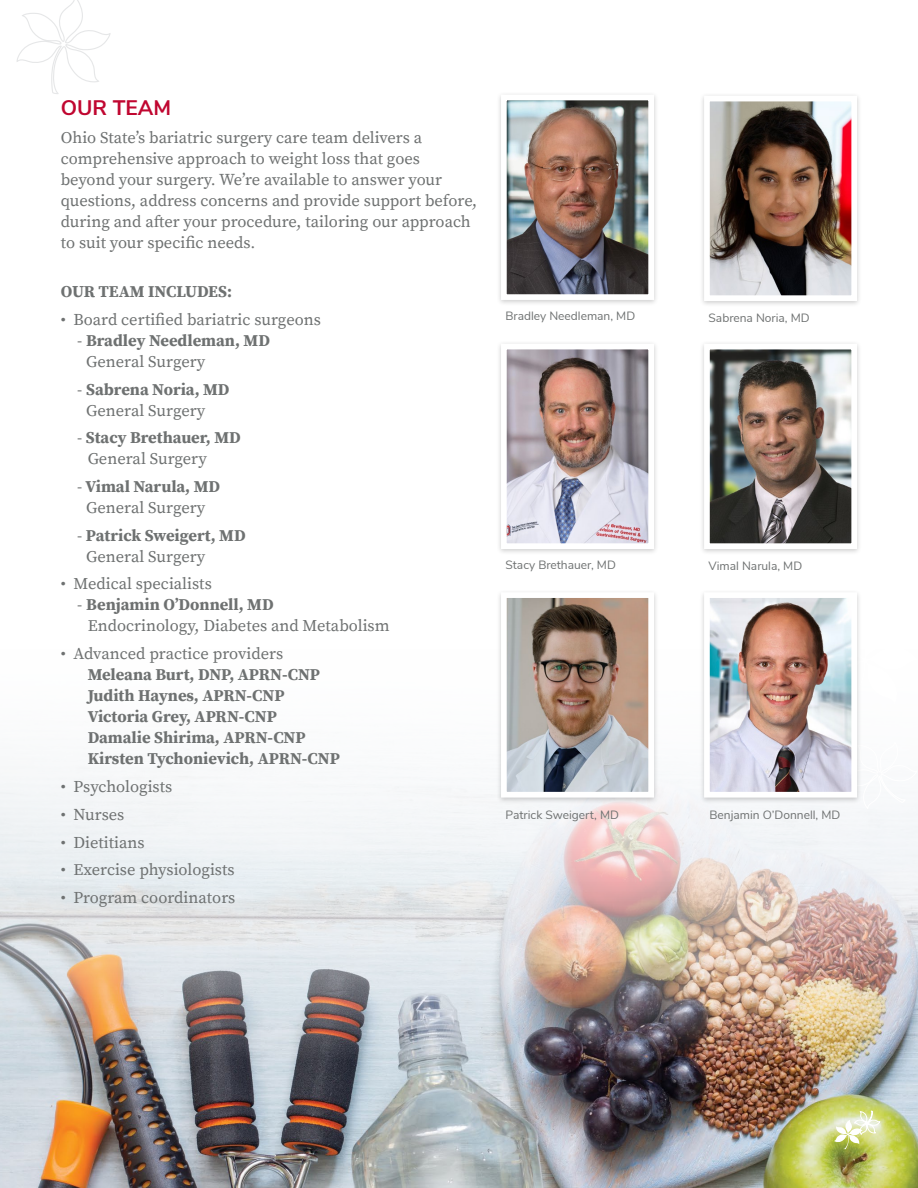
<style>
.page{position:relative;width:918px;height:1188px;background:#fff}
.page>*{position:absolute;margin:0;border:0;box-sizing:border-box;transform-origin:0 0}
.t1{font:700 21px "Buckeye Sans 2";color:#c00630}
.Body2{font:16.5px/21px "Buckeye Serif 2 Regular 2";color:#6e7171}
.t2{font:16.5px/21px "Buckeye Serif 2";color:#6e7171}
.t3{font:700 16.5px "Buckeye Serif 2";color:#6e7171}
.t4{font:16.5px/21px "Buckeye Serif 2 Bold 2";color:#6e7171}
.doctor_names{font:12px "Buckeye Sans 2 Regular 2";color:#6e7171}
.s1{font-family:"Buckeye Serif 2"}
.s2{font-family:"Buckeye Serif 2 Bold 2"}
.s3{font-weight:400}
</style>
<div class="page">
<img style="left:0;top:1058px;width:918px;height:130px">
<img style="left:0;top:768px;width:918px;height:290px">
<svg style="left:16px;top:0;width:95px;height:94px"></svg>
<svg style="left:834px;top:1108px;width:46px;height:41px"></svg>
<div style="left:496px;top:91px;width:163px;height:215px;background:#f9f9f9"></div>
<img style="left:500px;top:97px;width:156px;height:206px">
<div style="left:699px;top:93px;width:163px;height:214px;background:#f7f7f7"></div>
<img style="left:703px;top:98px;width:156px;height:206px">
<div style="left:496px;top:341px;width:163px;height:214px;background:#f7f7f7"></div>
<img style="left:500px;top:346px;width:156px;height:206px">
<div style="left:699px;top:341px;width:163px;height:214px;background:#f7f7f7"></div>
<img style="left:703px;top:346px;width:156px;height:206px">
<div style="left:496px;top:589px;width:163px;height:215px;background:#000;opacity:.2"></div>
<img style="left:498px;top:589px;width:159px;height:211px">
<img style="left:701px;top:594px;width:217px;height:224px">
<h2 class="t1" style="left:61px;top:95px;width:112px">OUR TEAM</h2>
<p class="Body2" style="left:61px;top:128px;width:418px"><span class="s1">Ohio State’s bariatric surgery care team delivers a </span>comprehensive approach to weight loss that goes beyond your surgery. We’re available to answer your questions, address concerns and provide support before, <span class="s1">during and after your procedure, tailoring our approach to suit your specific needs.</span></p>
<h3 class="t4" style="left:61px;top:282px;width:173px">OUR TEAM INCLUDES:</h3>
<p class="t2" style="left:61px;top:309px;width:262px">• Board certified bariatric surgeons</p>
<p class="t4" style="left:86px;top:330px;width:185px;text-indent:-9px"><span class="s1">-</span> Bradley Needleman, MD<br><span class="s1">General Surgery</span></p>
<p class="t2" style="left:86px;top:379px;width:145px;text-indent:-9px">- <span class="s2">Sabrena Noria, MD<br></span>General Surgery</p>
<p class="t3" style="left:77px;top:428px;width:165px"><span class="s3">-</span> Stacy Brethauer, MD</p>
<p class="t2" style="left:88px;top:449px;width:121px">General Surgery</p>
<p class="t3" style="left:77px;top:477px;width:144px"><span class="s3">-</span> Vimal Narula, MD</p>
<p class="t2" style="left:86px;top:498px;width:121px">General Surgery</p>
<p class="t3" style="left:77px;top:526px;width:170px"><span class="s3">-</span> Patrick Sweigert, MD</p>
<p class="t2" style="left:86px;top:546px;width:121px">General Surgery</p>
<p class="Body2" style="left:61px;top:574px;width:153px">• Medical specialists</p>
<p class="t2" style="left:88px;top:595px;width:303px;text-indent:-10px">- <span class="s2">Benjamin O’Donnell, MD<br></span>Endocrinology, Diabetes and Metabolism</p>
<p class="Body2" style="left:61px;top:644px;width:224px">• Advanced practice providers</p>
<p class="t3" style="left:88px;top:665px;width:234px">Meleana Burt, DNP, APRN-CNP</p>
<p class="t3" style="left:88px;top:686px;width:198px">Judith Haynes, APRN-CNP</p>
<p class="t3" style="left:88px;top:707px;width:191px">Victoria Grey, APRN-CNP</p>
<p class="t3" style="left:88px;top:728px;width:219px">Damalie Shirima, APRN-CNP</p>
<p class="t3" style="left:88px;top:749px;width:254px">Kirsten Tychonievich, APRN-CNP</p>
<p class="Body2" style="left:61px;top:777px;width:113px">• Psychologists</p>
<p class="t2" style="left:61px;top:804px;width:65px">• Nurses</p>
<p class="t2" style="left:61px;top:832px;width:85px">• Dietitians</p>
<p class="Body2" style="left:61px;top:860px;width:175px">• Exercise physiologists</p>
<p class="Body2" style="left:61px;top:888px;width:176px">• Program coordinators</p>
<p class="doctor_names" style="left:506px;top:308px;width:131px">Bradley Needleman, MD</p>
<p class="doctor_names" style="left:709px;top:311px;width:103px">Sabrena Noria, MD</p>
<p class="doctor_names" style="left:506px;top:557px;width:112px">Stacy Brethauer, MD</p>
<p class="doctor_names" style="left:709px;top:559px;width:95px">Vimal Narula, MD</p>
<p class="doctor_names" style="left:506px;top:807px;width:115px">Patrick Sweigert, MD</p>
<p class="doctor_names" style="left:709px;top:807px;width:132px">Benjamin O’Donnell, MD</p>
</div>
